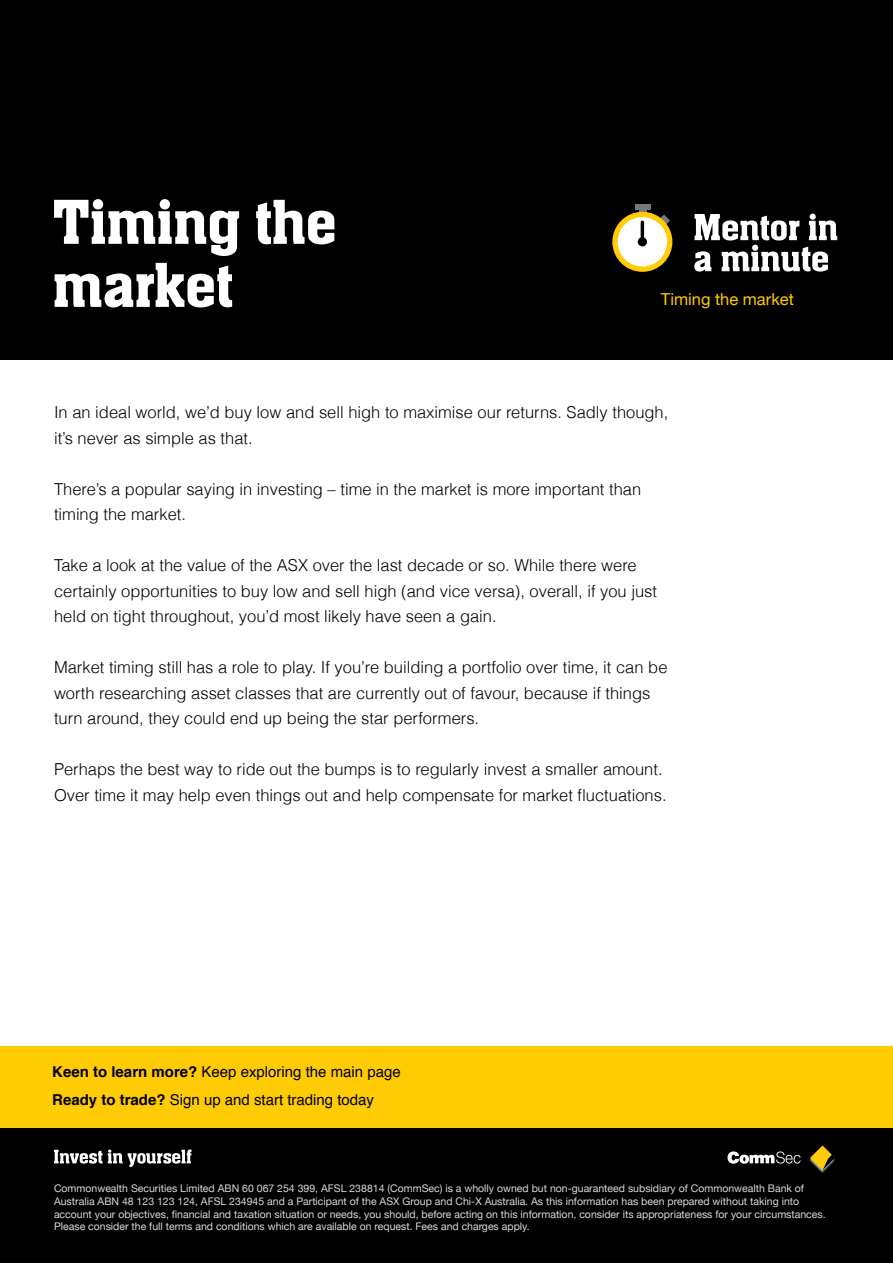
<style>
.page{position:relative;width:893px;height:1263px;background:#fff}
.page>*{position:absolute;margin:0;border:0;box-sizing:border-box;transform-origin:0 0}
.t1{font:500 66px/63px "Aachen Com Web";color:#fff}
.t2{font:300 16.5px/25.5px "Helvetica";color:#000}
.t3{font:16.5px "Helvetica Neue";color:#fc0}
.t4{font:15px/27.9px "Helvetica";color:#000}
.t5{font:10.5px/12.6px "Helvetica Neue";color:#dadada}
.s1{font-weight:700}
</style>
<div class="page">
<div style="left:0;top:1046px;width:893px;height:101px;background:#ffcb05"></div>
<div style="left:0;top:0;width:893px;height:360px;background:#000"></div>
<div style="left:0;top:1128px;width:893px;height:135px;background:#000"></div>
<svg style="left:54px;top:1149px;width:138px;height:18px"></svg>
<img style="left:809px;top:1158px;width:17px;height:15px">
<svg style="left:810px;top:1145px;width:25px;height:25px"></svg>
<svg style="left:727px;top:1151px;width:74px;height:13px"></svg>
<svg style="left:658px;top:214px;width:12px;height:13px"></svg>
<div style="left:635px;top:204px;width:16px;height:6px;background:#78787a"></div>
<svg style="left:639px;top:210px;width:7px;height:2px"></svg>
<div style="left:612px;top:212px;width:60px;height:60px;background:#ffcc05;border-radius:50%"></div>
<div style="left:618px;top:217px;width:49px;height:50px;background:#fff;border-radius:50%"></div>
<div style="left:638px;top:237px;width:9px;height:9px;background:#000;border-radius:50%"></div>
<hr style="left:641px;top:221px;width:3px;height:25px;background:#000;border-radius:2px">
<svg style="left:694px;top:214px;width:143px;height:58px"></svg>
<h1 class="t1" style="left:53px;top:191px;width:285px">Timing the market</h1>
<p class="t3" style="left:661px;top:285px;width:134px">Timing the market</p>
<p class="t2" style="left:54px;top:399px;width:616px">In an ideal world, we’d buy low and sell high to maximise our returns. Sadly though, it’s never as simple as that.</p>
<p class="t2" style="left:54px;top:475px;width:589px">There’s a popular saying in investing – time in the market is more important than timing the market.</p>
<p class="t2" style="left:54px;top:552px;width:605px">Take a look at the value of the ASX over the last decade or so. While there were certainly opportunities to buy low and sell high (and vice versa), overall, if you just held on tight throughout, you’d most likely have seen a gain.</p>
<p class="t2" style="left:54px;top:654px;width:615px">Market timing still has a role to play. If you’re building a portfolio over time, it can be worth researching asset classes that are currently out of favour, because if things turn around, they could end up being the star performers.</p>
<p class="t2" style="left:54px;top:756px;width:614px">Perhaps the best way to ride out the bumps is to regularly invest a smaller amount.<br>Over time it may help even things out and help compensate for market fluctuations.</p>
<p class="t4" style="left:52px;top:1058px;width:350px"><span class="s1">Keen to learn more?</span> Keep exploring the main page<br><span class="s1">Ready to trade?</span> Sign up and start trading today</p>
<p class="t5" style="left:54px;top:1181px;width:773px">Commonwealth Securities Limited ABN 60 067 254 399, AFSL 238814 (CommSec) is a wholly owned but non-guaranteed subsidiary of Commonwealth Bank of Australia ABN 48 123 123 124, AFSL 234945 and a Participant of the ASX Group and Chi-X Australia. As this information has been prepared without taking into account your objectives, financial and taxation situation or needs, you should, before acting on this information, consider its appropriateness for your circumstances.<br>Please consider the full terms and conditions which are available on request. Fees and charges apply.</p>
</div>
